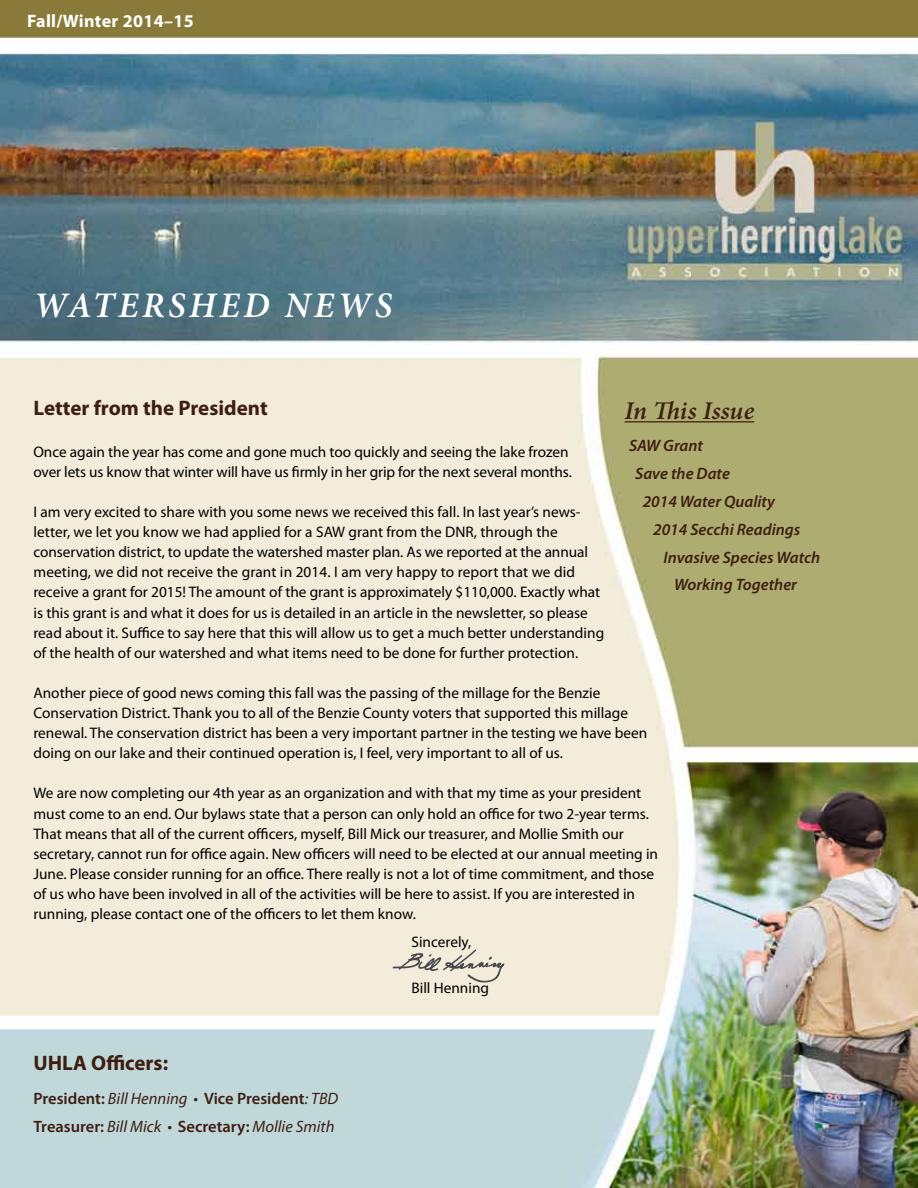
<style>
.page{position:relative;width:918px;height:1188px;background:#fff}
.page>*{position:absolute;margin:0;border:0;box-sizing:border-box;transform-origin:0 0}
.t1{font:italic 600 36px "Minion Pro";letter-spacing:.1em;color:#fff}
.t2{font:italic 600 25.5px "Minion Pro";letter-spacing:.005em;color:#3e1e11}
.t3{font:700 21px "Myriad Pro";color:#3e1e11}
.t4{font:700 18px "Myriad Pro";letter-spacing:.02em;color:#fff}
.t5{font:italic 600 16.5px "Myriad Pro";color:#3e1e11}
.t6{font:600 16.5px/27.9px "Myriad Pro";color:#3e1e11}
.t7{font:15.3px/20.1px "Myriad Pro";color:#000}
.s1{font-weight:400;font-style:italic}
</style>
<div class="page">
<img style="left:0;top:0;width:918px;height:1188px">
<hr style="left:625px;top:421px;width:129px;height:1px;background:#3e1e11">
<svg style="left:392px;top:949px;width:113px;height:35px;background:#d8d3c4"></svg>
<div style="left:0;top:1016px;width:667px;height:13px;background:#fff"></div>
<p class="t4" style="left:27px;top:9px;width:168px">Fall/Winter 2014–15</p>
<h1 class="t1" style="left:33px;top:281px;width:360px">WATERSHED NEWS</h1>
<h3 class="t3" style="left:33px;top:394px;width:236px">Letter from the President</h3>
<p class="t7" style="left:33px;top:441px;width:540px">Once again the year has come and gone much too quickly and seeing the lake frozen over lets us know that winter will have us firmly in her grip for the next several months.</p>
<p class="t7" style="left:33px;top:502px;width:572px">I am very excited to share with you some news we received this fall. In last year’s news&shy;letter, we let you know we had applied for a SAW grant from the DNR, through the conservation district, to update the watershed master plan. As we reported at the annual meeting, we did not receive the grant in 2014. I am very happy to report that we did receive a grant for 2015! The amount of the grant is approximately $110,000. Exactly what is this grant is and what it does for us is detailed in an article in the newsletter, so please read about it. Suffice to say here that this will allow us to get a much better understanding of the health of our watershed and what items need to be done for further protection.</p>
<p class="t7" style="left:33px;top:682px;width:615px">Another piece of good news coming this fall was the passing of the millage for the Benzie Conservation District. Thank you to all of the Benzie County voters that supported this millage renewal. The conservation district has been a very important partner in the testing we have been doing on our lake and their continued operation is, I feel, very important to all of us.</p>
<p class="t7" style="left:33px;top:783px;width:626px">We are now completing our 4th year as an organization and with that my time as your president must come to an end. Our bylaws state that a person can only hold an office for two 2-year terms.<br>That means that all of the current officers, myself, Bill Mick our treasurer, and Mollie Smith our secretary, cannot run for office again. New officers will need to be elected at our annual meeting in June. Please consider running for an office. There really is not a lot of time commitment, and those of us who have been involved in all of the activities will be here to assist. If you are interested in running, please contact one of the officers to let them know.</p>
<p class="t7" style="left:411px;top:931px;width:61px">Sincerely,</p>
<p class="t7" style="left:411px;top:978px;width:79px">Bill Henning</p>
<h2 class="t2" style="left:625px;top:393px;width:131px">In This Issue</h2>
<p class="t5" style="left:629px;top:435px;width:75px">SAW Grant</p>
<p class="t5" style="left:635px;top:463px;width:96px">Save the Date</p>
<p class="t5" style="left:643px;top:491px;width:134px">2014 Water Quality</p>
<p class="t5" style="left:653px;top:519px;width:149px">2014 Secchi Readings</p>
<p class="t5" style="left:664px;top:547px;width:158px">Invasive Species Watch</p>
<p class="t5" style="left:674px;top:574px;width:124px">Working Together</p>
<h3 class="t3" style="left:33px;top:1049px;width:136px">UHLA Officers:</h3>
<p class="t6" style="left:33px;top:1084px;width:306px">President: <span class="s1">Bill Henning •</span> Vice President<span class="s1">: TBD<br></span>Treasurer: <span class="s1">Bill Mick •</span> Secretary: <span class="s1">Mollie Smith</span></p>
</div>
